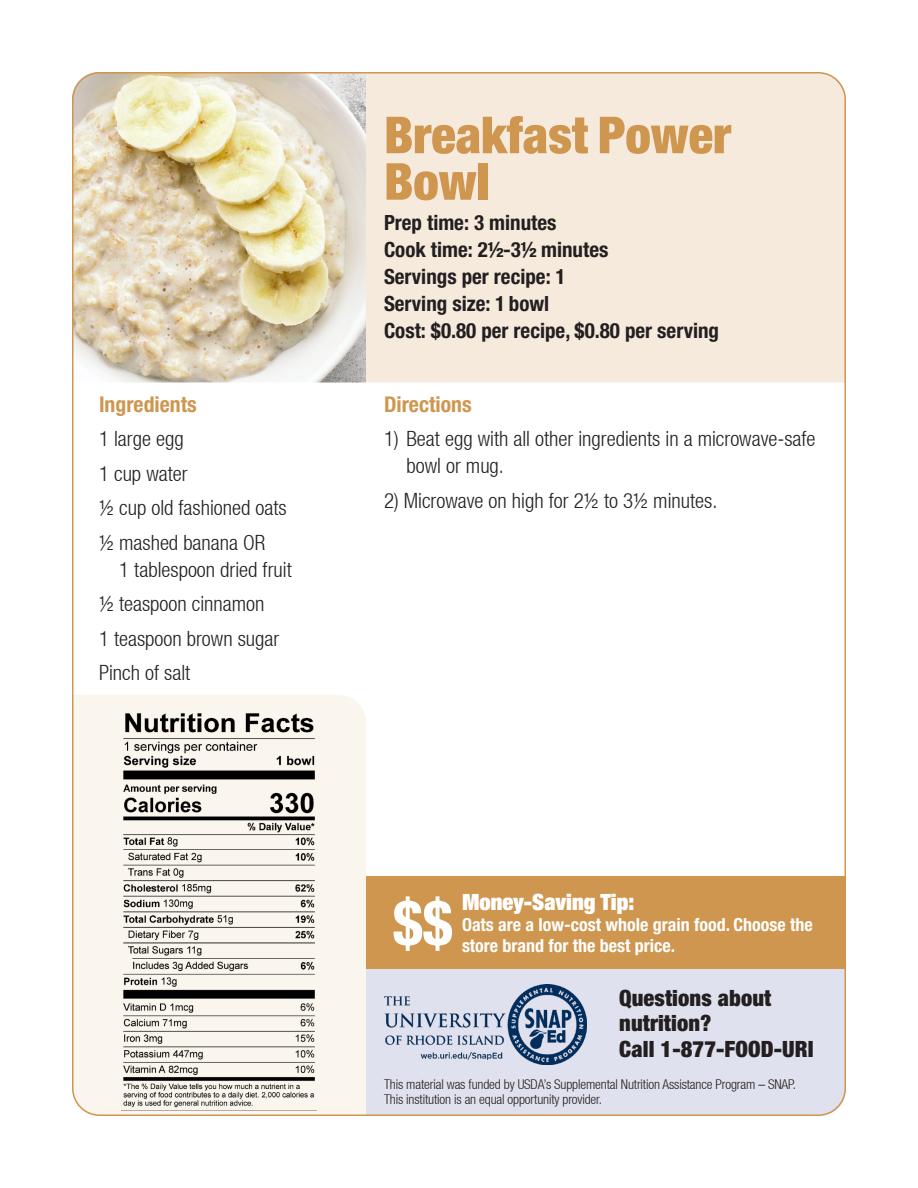
<style>
.page{position:relative;width:918px;height:1188px;background:#fff}
.page>*{position:absolute;margin:0;border:0;box-sizing:border-box;transform-origin:0 0}
.t1{font:700 condensed 62.1px "Helvetica Neue LT Pro";color:#fff}
.Recipe_Title{font:900 condensed 51px/46.5px "Helvetica Neue LT Pro";color:#cf964f}
.t2{font:900 condensed 22.5px/25.5px "Helvetica Neue LT Pro";letter-spacing:.005em;color:#231f20}
.t3{font:900 condensed 22.5px "Helvetica Neue LT Pro";color:#fff}
.t4{font:700 condensed 21.75px "Helvetica Neue LT Pro";color:#cf964f}
.Ingredients_list{font:300 condensed 21px/27px "Helvetica Neue LT";color:#231f20}
.Recipe_details{font:700 condensed 21px "Helvetica Neue LT Pro";color:#231f20}
.Directions_lists{font:300 condensed 21px/27px "Helvetica Neue LT";color:#231f20}
.t5{font:700 condensed 18px "Helvetica Neue LT Pro";color:#fff}
.t6{font:300 condensed 13.5px/15px "Helvetica Neue LT";letter-spacing:-.01em;color:#231f20}
</style>
<div class="page">
<img style="left:72px;top:72px;width:294px;height:310px">
<div style="left:366px;top:969px;width:480px;height:147px;background:#e0e1ee"></div>
<div style="left:366px;top:72px;width:480px;height:310px;background:#f5eadc"></div>
<div style="left:72px;top:695px;width:294px;height:421px;background:#faf5ed"></div>
<img style="left:384px;top:984px;width:203px;height:80px">
<img style="left:122px;top:711px;width:194px;height:399px">
<div style="left:366px;top:876px;width:480px;height:93px;background:#cf964f"></div>
<p class="t4" style="left:99px;top:391px;width:99px">Ingredients</p>
<p class="Ingredients_list" style="left:99px;top:425px;width:86px">1 large egg</p>
<p class="Ingredients_list" style="left:99px;top:459px;width:90px">1 cup water</p>
<p class="Ingredients_list" style="left:99px;top:494px;width:189px">½ cup old fashioned oats</p>
<p class="Ingredients_list" style="left:119px;top:528px;width:174px;text-indent:-20px">½ mashed banana OR<br>1 tablespoon dried fruit</p>
<p class="Ingredients_list" style="left:99px;top:590px;width:167px">½ teaspoon cinnamon</p>
<p class="Ingredients_list" style="left:99px;top:624px;width:182px">1 teaspoon brown sugar</p>
<p class="Ingredients_list" style="left:99px;top:659px;width:93px">Pinch of salt</p>
<p class="Recipe_Title" style="left:384px;top:111px;width:349px">Breakfast Power<br>Bowl</p>
<p class="Recipe_details" style="left:384px;top:210px;width:174px">Prep time: 3 minutes</p>
<p class="Recipe_details" style="left:384px;top:237px;width:226px">Cook time: 2½-3½ minutes</p>
<p class="Recipe_details" style="left:384px;top:264px;width:182px">Servings per recipe: 1</p>
<p class="Recipe_details" style="left:384px;top:291px;width:167px">Serving size: 1 bowl</p>
<p class="Recipe_details" style="left:384px;top:318px;width:337px">Cost: $0.80 per recipe, $0.80 per serving</p>
<p class="t4" style="left:384px;top:391px;width:89px">Directions</p>
<p class="Directions_lists" style="left:406px;top:425px;width:411px;text-indent:-22px">1) Beat egg with all other ingredients in a microwave-safe bowl or mug.</p>
<p class="Directions_lists" style="left:384px;top:486px;width:335px">2) Microwave on high for 2½ to 3½ minutes.</p>
<p class="t1" style="left:393px;top:887px;width:61px">$$</p>
<p class="t3" style="left:462px;top:887px;width:174px">Money-Saving Tip:</p>
<p class="t5" style="left:462px;top:914px;width:352px">Oats are a low-cost whole grain food. Choose the</p>
<p class="t5" style="left:462px;top:935px;width:215px">store brand for the best price.</p>
<p class="t2" style="left:619px;top:985px;width:154px">Questions about</p>
<p class="t2" style="left:619px;top:1010px;width:196px">nutrition?<br>Call 1-877-FOOD-URI</p>
<p class="t6" style="left:384px;top:1076px;width:414px">This material was funded by USDA’s Supplemental Nutrition Assistance Program – SNAP.<br>This institution is an equal opportunity provider.</p>
</div>
